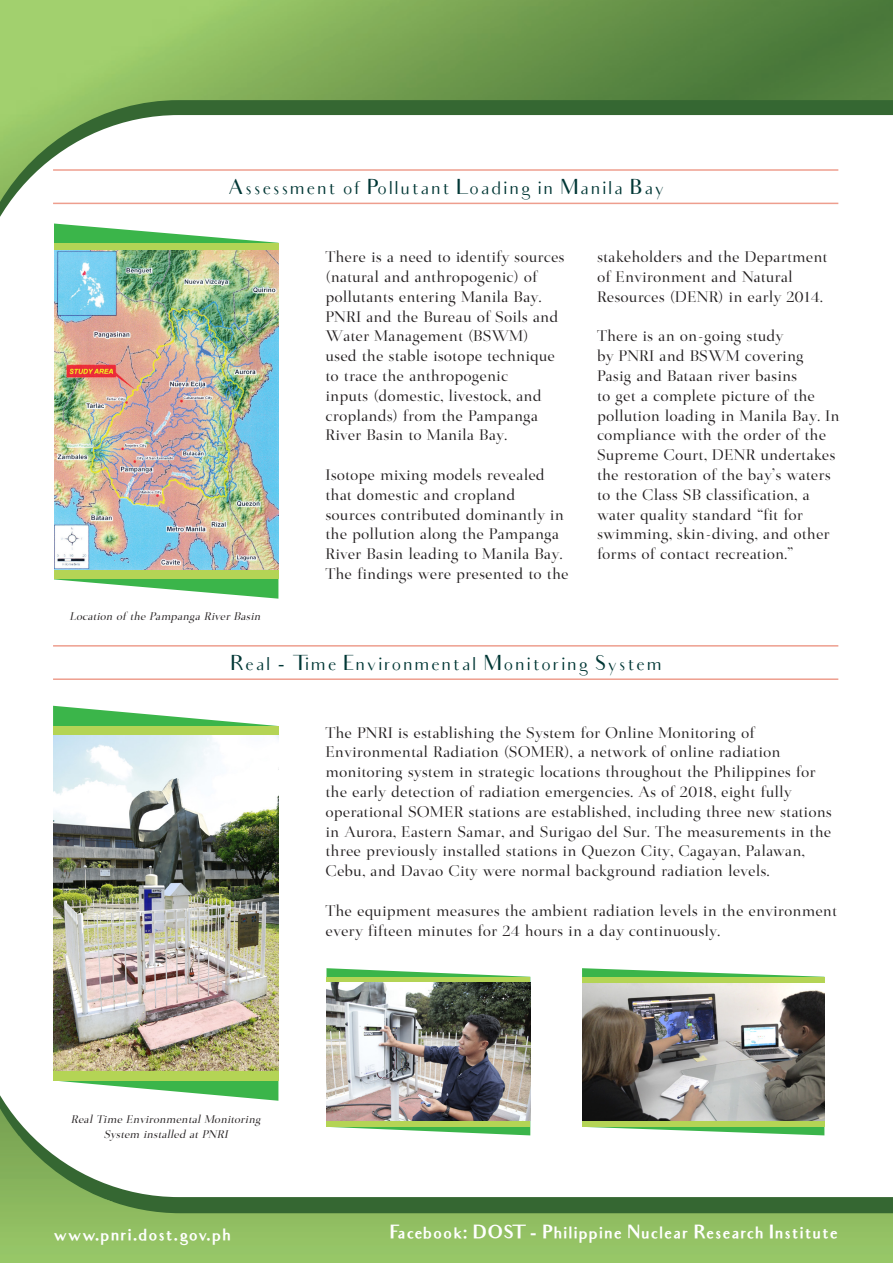
<style>
.page{position:relative;width:893px;height:1263px;background:#fff}
.page>*{position:absolute;margin:0;border:0;box-sizing:border-box;transform-origin:0 0}
.t1{font:21px "Audrey";color:#003735}
.t2{font:700 18px "Audrey";color:#fff}
.t3{font:16.5px/19.8px "Medio";color:#231f20}
.t4{font:italic 12px/15px "Medio";color:#231f20;text-align:center}
</style>
<div class="page">
<svg style="left:326px;top:968px;width:204px;height:9px"></svg>
<svg style="left:326px;top:977px;width:204px;height:6px"></svg>
<svg style="left:582px;top:968px;width:242px;height:9px"></svg>
<div style="left:582px;top:977px;width:242px;height:7px;background:#b4d455"></div>
<svg style="left:53px;top:706px;width:225px;height:21px"></svg>
<div style="left:53px;top:727px;width:225px;height:9px;background:#b4d455"></div>
<svg style="left:54px;top:578px;width:224px;height:21px"></svg>
<img style="left:54px;top:318px;width:224px;height:252px">
<hr style="left:53px;top:645px;width:785px;height:2px;background:#ee9e8e">
<hr style="left:53px;top:678px;width:785px;height:2px;background:#ee9e8e">
<svg style="left:0;top:202px;width:839px;height:116px"></svg>
<img style="left:0;top:0;width:893px;height:202px">
<svg style="left:0;top:994px;width:893px;height:205px"></svg>
<img style="left:0;top:1199px;width:893px;height:64px">
<img style="left:0;top:1136px;width:114px;height:66px">
<img style="left:0;top:1108px;width:21px;height:31px">
<div style="left:54px;top:570px;width:224px;height:8px;background:#b4d455"></div>
<img style="left:53px;top:735px;width:225px;height:336px">
<img style="left:582px;top:983px;width:242px;height:137px">
<img style="left:326px;top:983px;width:204px;height:138px">
<p class="t1" style="left:228px;top:175px;width:439px">Assessment of Pollutant Loading in Manila Bay</p>
<p class="t4" style="left:69px;top:610px;width:195px">Location of the Pampang a River Basin</p>
<p class="t3" style="left:326px;top:248px;width:241px">There is a need to identify sources (natural and anthropogenic) of pollutants entering Manila Bay.<br>PNRI and the Bureau of Soils and<br>Water Management (BSWM)<br>used the stable isotope technique to trace the anthropogenic<br>inputs (domestic, livestock, and croplands) from the Pampanga<br>River Basin to Manila Bay.</p>
<p class="t3" style="left:326px;top:466px;width:245px">Isotope mixing models revealed that domestic and cropland sources contributed dominantly in the pollution along the Pampanga<br>River Basin leading to Manila Bay.<br>The findings were presented to the</p>
<p class="t3" style="left:597px;top:248px;width:232px">stakeholders and the Department of Environment and Natural<br>Resources (DENR) in early 2014.</p>
<p class="t3" style="left:597px;top:328px;width:244px">There is an on-going study<br>by PNRI and BSWM covering<br>Pasig and Bataan river basins<br>to get a complete picture of the pollution loading in Manila Bay. In compliance with the order of the<br>Supreme Court, DENR undertakes the restoration of the bay’s waters to the Class SB classification, a water quality standard “fit for swimming, skin-diving, and other forms of contact recreation.”</p>
<p class="t1" style="left:230px;top:651px;width:434px">Real - Time Environmental Monitoring System</p>
<p class="t3" style="left:326px;top:724px;width:508px">The PNRI is establishing the System for Online Monitoring of Environmental Radiation (SOMER), a network of online radiation monitoring system in strategic locations throughout the Philippines for the early detection of radiation emergencies. As of 2018, eight fully operational SOMER stations are established, including three new stations in Aurora, Eastern Samar, and Surigao del Sur. The measurements in the three previously installed stations in Quezon City, Cagayan, Palawan, Cebu, and Davao City were normal background radiation levels.</p>
<p class="t3" style="left:326px;top:902px;width:513px">The equipment measures the ambient radiation levels in the environment every fifteen minutes for 24 hours in a day continuously.</p>
<p class="t4" style="left:71px;top:1113px;width:191px">Real Time Environmental Monitoring<br>System installed at PNRI</p>
<p class="t2" style="left:53px;top:1223px;width:180px">www.pnri.dost.gov.ph</p>
<p class="t2" style="left:390px;top:1222px;width:450px">Facebook: DOST - Philippine Nuclear Research Institute</p>
<p class="t2" style="left:53px;top:1223px;width:450px">Facebook: DOST - Philippine Nuclear Research Institute</p>
</div>
